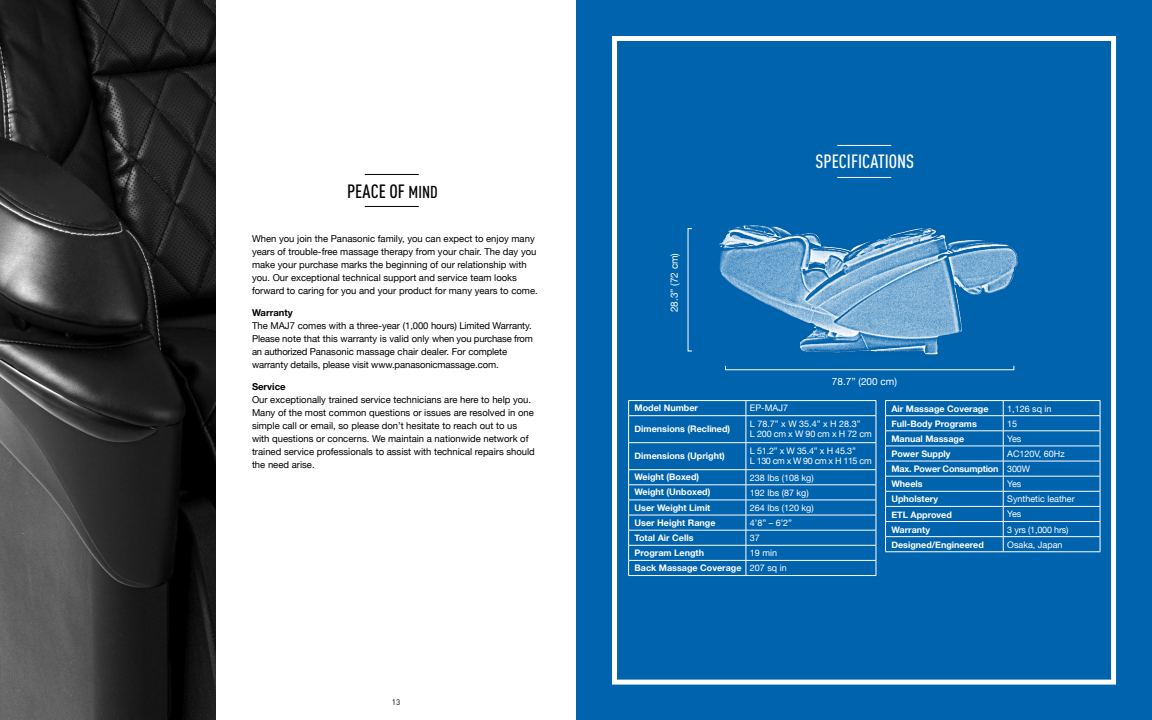
<style>
.page{position:relative;width:1152px;height:720px;background:#fff}
.page>*{position:absolute;margin:0;border:0;box-sizing:border-box;transform-origin:0 0}
.t1{font:500 condensed 19px "DINOT";color:#fff}
.t2{font:500 condensed 19px "DINOT";color:#000}
.t3{font:10px "Helvetica Neue";color:#fff}
.t4{font:9.5px/13px "Helvetica Neue";color:#000}
.t5{font:700 9.5px "Helvetica Neue";color:#000}
.t6{font:700 9px/14.7px "Helvetica Neue";color:#fff}
.t7{font:9px "Helvetica Neue";color:#fff}
.t8{font:9px/10.8px "Helvetica Neue";letter-spacing:-.02em;color:#fff}
.t9{font:700 9px/15.2px "Helvetica Neue";letter-spacing:-.02em;color:#fff}
.t10{font:9px/10.8px "Helvetica Neue";letter-spacing:-.04em;color:#fff}
.t11{font:8px "DINOT";color:#000}
.s1{font-size:17px}
.s2{font-weight:400}
</style>
<div class="page">
<hr style="left:365px;top:174px;width:54px;height:1px;background:#000">
<hr style="left:365px;top:206px;width:54px;height:1px;background:#000">
<div style="left:576px;top:0;width:576px;height:720px;background:#0063ad"></div>
<div style="left:612px;top:36px;width:504px;height:649px;border:5px solid #fff"></div>
<hr style="left:837px;top:145px;width:54px;height:1px;background:#fff">
<hr style="left:628px;top:400px;width:118px;height:1px;background:#fff">
<hr style="left:746px;top:400px;width:130px;height:1px;background:#fff">
<hr style="left:746px;top:415px;width:130px;height:1px;background:#fff">
<hr style="left:746px;top:442px;width:130px;height:1px;background:#fff">
<hr style="left:746px;top:469px;width:130px;height:1px;background:#fff">
<hr style="left:746px;top:485px;width:130px;height:1px;background:#fff">
<hr style="left:746px;top:500px;width:130px;height:1px;background:#fff">
<hr style="left:746px;top:515px;width:130px;height:1px;background:#fff">
<hr style="left:746px;top:530px;width:130px;height:1px;background:#fff">
<hr style="left:746px;top:545px;width:130px;height:1px;background:#fff">
<hr style="left:746px;top:560px;width:130px;height:1px;background:#fff">
<svg style="left:628px;top:401px;width:119px;height:175px"></svg>
<svg style="left:876px;top:401px;width:1px;height:174px"></svg>
<hr style="left:746px;top:575px;width:130px;height:1px;background:#fff">
<hr style="left:885px;top:400px;width:118px;height:1px;background:#fff">
<hr style="left:1003px;top:400px;width:97px;height:1px;background:#fff">
<hr style="left:1003px;top:415px;width:97px;height:1px;background:#fff">
<hr style="left:1003px;top:431px;width:97px;height:1px;background:#fff">
<hr style="left:1003px;top:446px;width:97px;height:1px;background:#fff">
<hr style="left:885px;top:552px;width:118px;height:1px;background:#fff">
<hr style="left:1003px;top:461px;width:97px;height:1px;background:#fff">
<hr style="left:1003px;top:476px;width:97px;height:1px;background:#fff">
<hr style="left:1003px;top:491px;width:97px;height:1px;background:#fff">
<hr style="left:1003px;top:506px;width:97px;height:1px;background:#fff">
<hr style="left:1003px;top:521px;width:97px;height:1px;background:#fff">
<hr style="left:1003px;top:536px;width:97px;height:1px;background:#fff">
<svg style="left:885px;top:401px;width:119px;height:151px"></svg>
<svg style="left:1100px;top:401px;width:1px;height:151px"></svg>
<hr style="left:1003px;top:552px;width:97px;height:1px;background:#fff">
<img style="left:719px;top:176px;width:299px;height:195px">
<img style="left:0;top:0;width:216px;height:720px">
<h1 class="t2" style="left:347px;top:180px;width:92px">PEACE OF <span class="s1">MIND</span></h1>
<p class="t4" style="left:252px;top:233px;width:287px">When you join the Panasonic family, you can expect to enjoy many years of trouble-free massage therapy from your chair. The day you make your purchase marks the beginning of our relationship with you. Our exceptional technical support and service team looks forward to caring for you and your product for many years to come.</p>
<p class="t5" style="left:252px;top:309px;width:42px">Warranty</p>
<p class="t4" style="left:252px;top:320px;width:282px">The MAJ7 comes with a three-year (1,000 hours) Limited Warranty.<br>Please note that this warranty is valid only when you purchase from an authorized Panasonic massage chair dealer. For complete warranty details, please visit www.panasonicmassage.com.</p>
<p class="t5" style="left:252px;top:383px;width:35px">Service</p>
<p class="t4" style="left:252px;top:394px;width:284px">Our exceptionally trained service technicians are here to help you.<br>Many of the most common questions or issues are resolved in one simple call or email, so please don’t hesitate to reach out to us with questions or concerns. We maintain a nationwide network of trained service professionals to assist with technical repairs should the need arise.</p>
<p class="t11" style="left:392px;top:699px;width:10px">13</p>
<p class="t3" style="left:671px;top:312px;width:61px;rotate:-90deg">28.3” (72 cm)</p>
<h1 class="t1" style="left:815px;top:151px;width:100px">SPECIFICATIONS</h1>
<p class="t3" style="left:832px;top:378px;width:67px">78.7” (200 cm)</p>
<p class="t6" style="left:635px;top:401px;width:65px">Model Number</p>
<p class="t7" style="left:750px;top:404px;width:40px">EP-MAJ7</p>
<p class="t6" style="left:635px;top:422px;width:97px">Dimensions (Reclined)</p>
<p class="t8" style="left:750px;top:419px;width:123px">L 78.7” x W 35.4” x H 28.3”<br>L 200 cm x W 90 cm x H 72 cm</p>
<p class="t6" style="left:635px;top:449px;width:92px">Dimensions (Upright)</p>
<p class="t10" style="left:750px;top:446px;width:123px">L 51.2” x W 35.4” x H 45.3”<br>L 130 cm x W 90 cm x H 115 cm</p>
<p class="t6" style="left:635px;top:471px;width:66px">Weight (Boxed)</p>
<p class="t7" style="left:750px;top:474px;width:65px">238 lbs (108 kg)</p>
<p class="t6" style="left:635px;top:486px;width:77px">Weight (Unboxed)</p>
<p class="t7" style="left:750px;top:489px;width:60px">192 lbs (87 kg)</p>
<p class="t6" style="left:635px;top:501px;width:77px">User Weight Limit</p>
<p class="t7" style="left:750px;top:504px;width:65px">264 lbs (120 kg)</p>
<p class="t6" style="left:635px;top:516px;width:82px">User Height Range</p>
<p class="t7" style="left:750px;top:520px;width:44px">4’8” – 6’2”</p>
<p class="t6" style="left:635px;top:531px;width:60px">Total Air Cells</p>
<p class="t7" style="left:750px;top:535px;width:12px">37</p>
<p class="t6" style="left:635px;top:546px;width:71px">Program Length</p>
<p class="t6" style="left:635px;top:547px;width:154px;text-indent:115px"><span class="s2">19 min<br></span>Back Massage Coverage <span class="s2">207 sq in</span></p>
<p class="t6" style="left:891px;top:402px;width:99px">Air Massage Coverage</p>
<p class="t7" style="left:1007px;top:405px;width:46px">1,126 sq in</p>
<p class="t6" style="left:891px;top:417px;width:87px">Full-Body Programs</p>
<p class="t7" style="left:1007px;top:420px;width:12px">15</p>
<p class="t6" style="left:891px;top:432px;width:74px">Manual Massage</p>
<p class="t7" style="left:1007px;top:435px;width:16px">Yes</p>
<p class="t6" style="left:891px;top:447px;width:61px">Power Supply</p>
<p class="t9" style="left:891px;top:447px;width:175px;text-indent:116px"><span class="s2">AC120V, 60Hz<br></span>Max. Power Consumption <span class="s2">300W<br></span>Wheels</p>
<p class="t7" style="left:1007px;top:481px;width:16px">Yes</p>
<p class="t6" style="left:891px;top:493px;width:48px">Upholstery</p>
<p class="t7" style="left:1007px;top:496px;width:69px">Synthetic leather</p>
<p class="t6" style="left:891px;top:508px;width:62px">ETL Approved</p>
<p class="t7" style="left:1007px;top:511px;width:16px">Yes</p>
<p class="t6" style="left:891px;top:523px;width:40px">Warranty</p>
<p class="t8" style="left:1007px;top:525px;width:63px">3 yrs (1,000 hrs)</p>
<p class="t6" style="left:891px;top:538px;width:94px">Designed/Engineered</p>
<p class="t7" style="left:1007px;top:541px;width:57px">Osaka, Japan</p>
</div>
